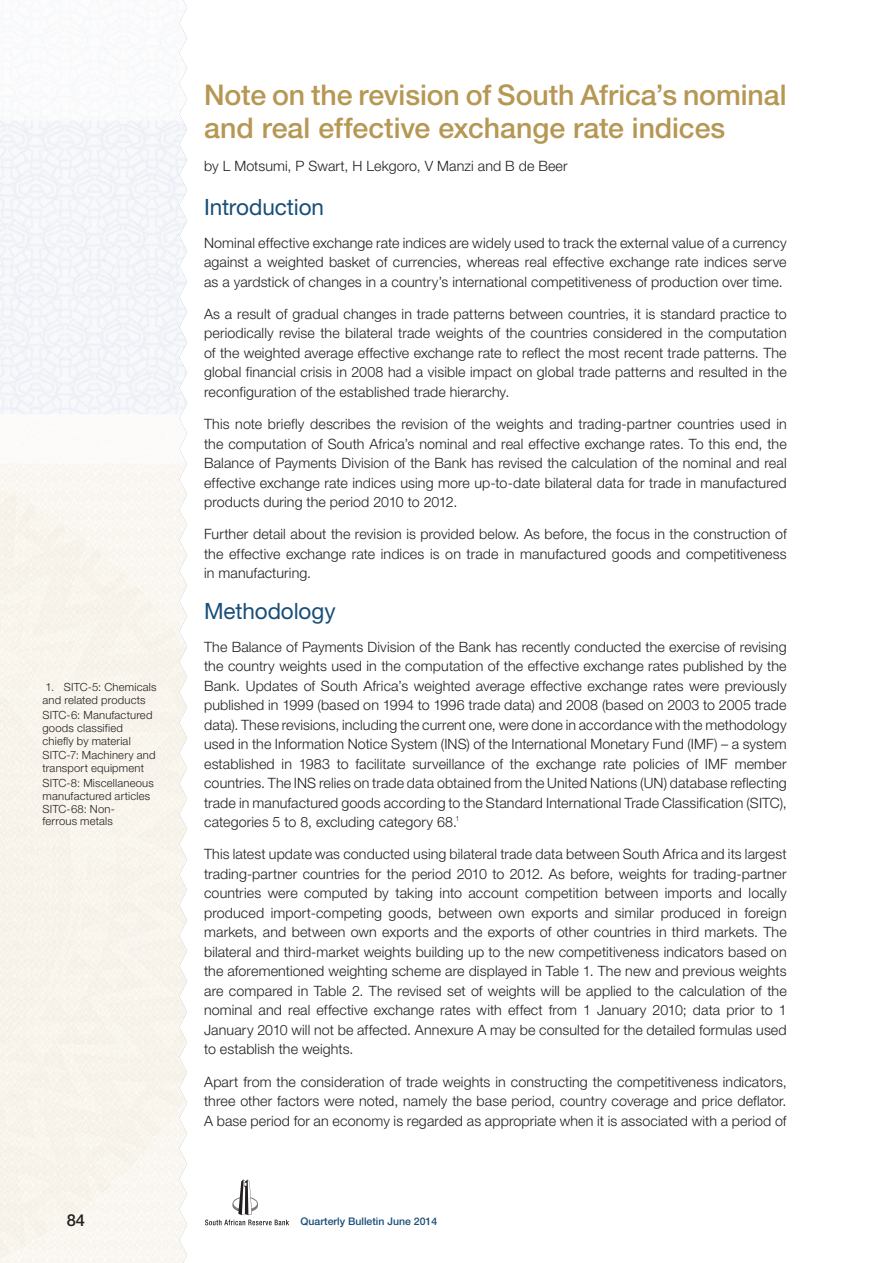
<style>
.page{position:relative;width:893px;height:1263px;background:#fff}
.page>*{position:absolute;margin:0;border:0;box-sizing:border-box;transform-origin:0 0}
.t1{font:500 28.5px/33px "Helvetica Neue LT Pro";letter-spacing:-.005em;color:#b69753}
.t2{font:22.5px "Helvetica Neue LT Pro";letter-spacing:-.005em;color:#184e78}
.t3{font:500 16.5px "Helvetica Neue LT Pro";color:#231f20}
.t4{font:300 14.25px/19.5px "Helvetica Neue LT Pro";letter-spacing:.01em;color:#231f20;text-align:justify}
.t5{font:300 11.25px/12.8px "Helvetica Neue LT Pro";letter-spacing:.015em;color:#231f20}
.t6{font:500 10.5px "Helvetica Neue LT Pro";color:#184e78}
</style>
<div class="page">
<img style="left:205px;top:1179px;width:84px;height:47px">
<p class="t5" style="left:43px;top:681px;width:116px">1. SITC-5: Chemicals and related products</p>
<p class="t5" style="left:43px;top:708px;width:111px">SITC-6: Manufactured goods classified chiefly by material</p>
<p class="t5" style="left:43px;top:749px;width:115px">SITC-7: Machinery and transport equipment</p>
<p class="t5" style="left:43px;top:776px;width:113px">SITC-8: Miscellaneous manufactured articles<br>SITC-68: Non-<br>ferrous metals</p>
<h1 class="t1" style="left:204px;top:78px;width:584px">Note on the revision of South Africa’s nominal and real effective exchange rate indices</h1>
<p class="t4" style="left:204px;top:156px;width:365px">by L Motsumi, P Swart, H Lekgoro, V Manzi and B de Beer</p>
<h2 class="t2" style="left:204px;top:194px;width:121px">Introduction</h2>
<p class="t4" style="left:204px;top:233px;width:584px">Nominal effective exchange rate indices are widely used to track the external value of a currency against a weighted basket of currencies, whereas real effective exchange rate indices serve as a yardstick of changes in a country’s international competitiveness of production over time.</p>
<p class="t4" style="left:204px;top:304px;width:584px">As a result of gradual changes in trade patterns between countries, it is standard practice to periodically revise the bilateral trade weights of the countries considered in the computation of the weighted average effective exchange rate to reflect the most recent trade patterns. The global financial crisis in 2008 had a visible impact on global trade patterns and resulted in the reconfiguration of the established trade hierarchy.</p>
<p class="t4" style="left:204px;top:414px;width:584px">This note briefly describes the revision of the weights and trading-partner countries used in the computation of South Africa’s nominal and real effective exchange rates. To this end, the Balance of Payments Division of the Bank has revised the calculation of the nominal and real effective exchange rate indices using more up-to-date bilateral data for trade in manufactured products during the period 2010 to 2012.</p>
<p class="t4" style="left:204px;top:524px;width:584px">Further detail about the revision is provided below. As before, the focus in the construction of the effective exchange rate indices is on trade in manufactured goods and competitiveness in manufacturing.</p>
<h2 class="t2" style="left:204px;top:597px;width:133px">Methodology</h2>
<p class="t4" style="left:204px;top:636px;width:584px">The Balance of Payments Division of the Bank has recently conducted the exercise of revising the country weights used in the computation of the effective exchange rates published by the Bank. Updates of South Africa’s weighted average effective exchange rates were previously published in 1999 (based on 1994 to 1996 trade data) and 2008 (based on 2003 to 2005 trade data). These revisions, including the current one, were done in accordance with the methodology used in the Information Notice System (INS) of the International Monetary Fund (IMF) – a system established in 1983 to facilitate surveillance of the exchange rate policies of IMF member countries. The INS relies on trade data obtained from the United Nations (UN) database reflecting trade in manufactured goods according to the Standard International Trade Classification (SITC), categories 5 to 8, excluding category 68.<sup>1</sup></p>
<p class="t4" style="left:204px;top:844px;width:584px">This latest update was conducted using bilateral trade data between South Africa and its largest trading-partner countries for the period 2010 to 2012. As before, weights for trading-partner countries were computed by taking into account competition between imports and locally produced import-competing goods, between own exports and similar produced in foreign markets, and between own exports and the exports of other countries in third markets. The bilateral and third-market weights building up to the new competitiveness indicators based on the aforementioned weighting scheme are displayed in Table 1. The new and previous weights are compared in Table 2. The revised set of weights will be applied to the calculation of the nominal and real effective exchange rates with effect from 1 January 2010; data prior to 1<br>January 2010 will not be affected. Annexure A may be consulted for the detailed formulas used to establish the weights.</p>
<p class="t4" style="left:204px;top:1071px;width:584px">Apart from the consideration of trade weights in constructing the competitiveness indicators, three other factors were noted, namely the base period, country coverage and price deflator.<br>A base period for an economy is regarded as appropriate when it is associated with a period of</p>
<p class="t3" style="left:67px;top:1210px;width:20px">84</p>
<p class="t6" style="left:301px;top:1214px;width:138px">Quarterly Bulletin June 2014</p>
</div>
